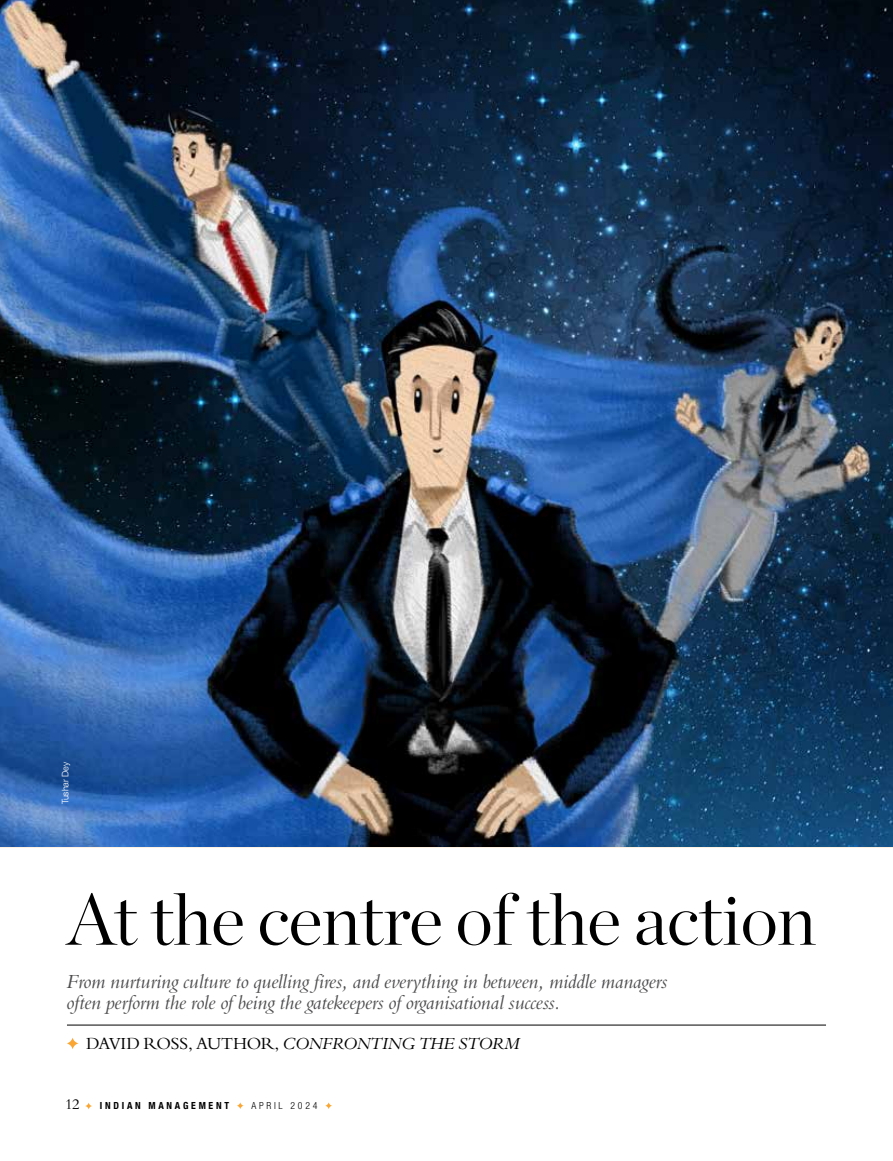
<style>
.page{position:relative;width:893px;height:1161px;background:#fff}
.page>*{position:absolute;margin:0;border:0;box-sizing:border-box;transform-origin:0 0}
.t1{font:300 72px "Chronicle Display";letter-spacing:-.01em;color:#000}
.t2{font:italic 19.5px/21px "Bergamo Std";color:#4d4d4f}
.t3{font:italic 16.5px "Bergamo Std";letter-spacing:-.015em;color:#000}
.t4{font:14.25px "Bergamo Std";color:#000}
.t5{font:700 condensed 9.75px "Helvetica Neue LT Com";letter-spacing:.28em;color:#000}
.t6{font:300 condensed 9.75px "Helvetica Neue LT Com";letter-spacing:.28em;color:#000}
.t7{font:300 9px "Helvetica Neue LT Com";letter-spacing:-.01em;color:#fff}
.s1{font-style:normal}
</style>
<div class="page">
<svg style="left:85px;top:1103px;width:7px;height:6px"></svg>
<svg style="left:237px;top:1102px;width:7px;height:7px"></svg>
<svg style="left:325px;top:1102px;width:7px;height:7px"></svg>
<svg style="left:67px;top:1038px;width:11px;height:11px"></svg>
<hr style="left:67px;top:1025px;width:759px;height:1px;background:#000">
<img style="left:0;top:0;width:893px;height:846px">
<p class="t7" style="left:60px;top:804px;width:44px;rotate:-90deg">Tushar Dey</p>
<h1 class="t1" style="left:67px;top:864px;width:751px">At the centre of the action</h1>
<p class="t2" style="left:67px;top:970px;width:602px">From nurturing culture to quelling fires, and everything in between, middle managers often perform the role of being the gatekeepers of organisational success.</p>
<p class="t3" style="left:86px;top:1034px;width:435px"><span class="s1">DAVID ROSS, AUTHOR,</span> CONFRONTING THE STORM</p>
<p class="t4" style="left:65px;top:1096px;width:16px">12</p>
<p class="t5" style="left:100px;top:1100px;width:131px">INDIAN MANAGEMENT</p>
<p class="t6" style="left:251px;top:1100px;width:68px">APRIL 2024</p>
</div>
